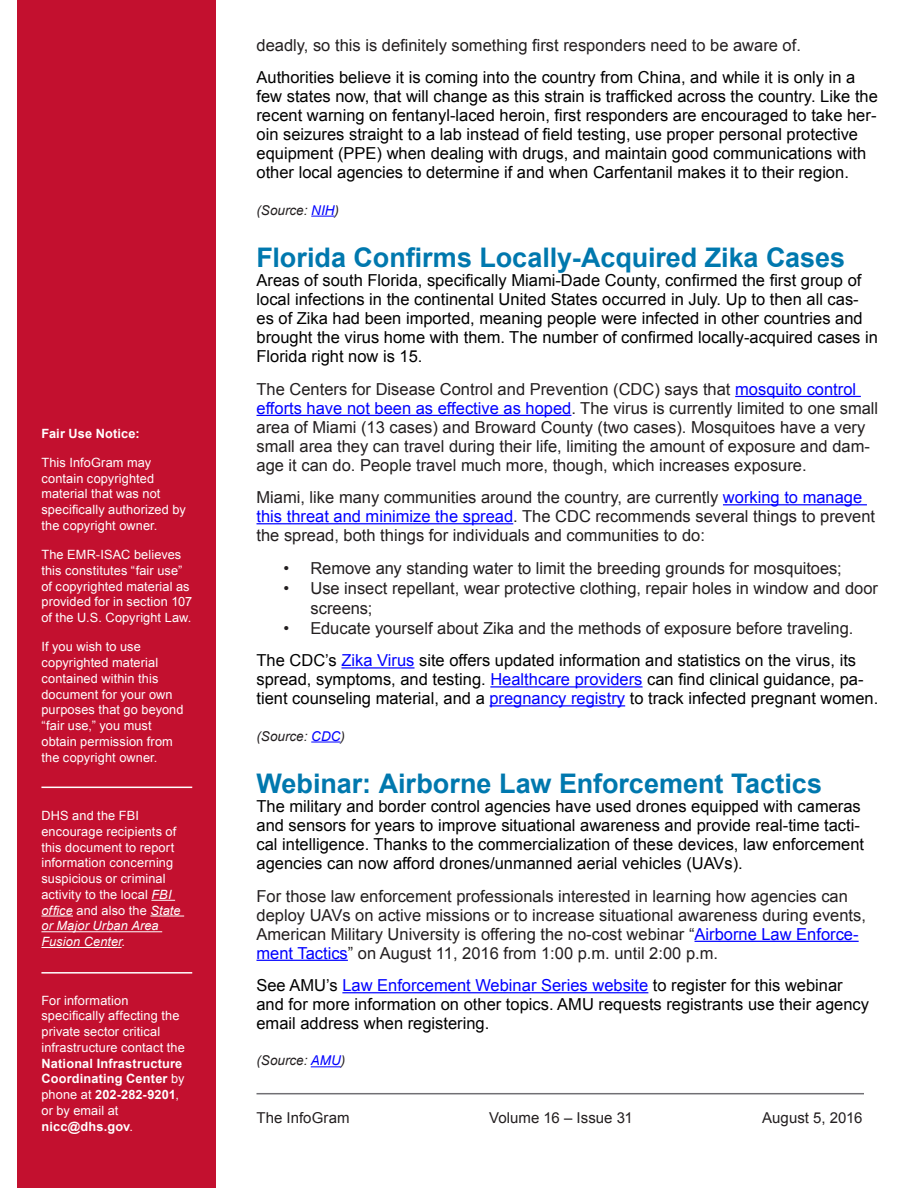
<style>
.page{position:relative;width:918px;height:1188px;background:#fff}
.page>*{position:absolute;margin:0;border:0;box-sizing:border-box;transform-origin:0 0}
.Subhead{font:700 27px "Arial";color:#0078ae}
.t1{font:16.5px/18.9px "Arial";color:#231f20}
.Last_Paragraph{font:16.5px/18.9px "Arial";color:#000}
.First_Paragraph{font:16.5px/18.9px "Arial";color:#000}
.t2{font:15px "Arial";color:#231f20}
.Source{font:italic 13.5px "Arial";color:#231f20}
.t3{font:12.75px/15.8px "Arial";letter-spacing:.01em;color:#fff}
.t4{font:italic 12.75px/15.8px "Arial";letter-spacing:.01em;color:#fff}
.t5{font:700 12.75px "Arial";letter-spacing:.015em;color:#fff}
.s1{font-style:italic}
.s2{font-style:normal}
.s3{font-weight:700}
.s4{color:#00f}
</style>
<div class="page">
<div style="left:18px;top:0;width:198px;height:1188px;background:#c3102f"></div>
<hr style="left:256px;top:1093px;width:608px;height:1px;background:#717074">
<svg style="left:151px;top:900px;width:24px;height:1px"></svg>
<hr style="left:41px;top:916px;width:32px;height:1px;background:#fff">
<hr style="left:150px;top:916px;width:34px;height:1px;background:#fff">
<hr style="left:41px;top:931px;width:121px;height:1px;background:#fff">
<hr style="left:41px;top:947px;width:81px;height:1px;background:#fff">
<hr style="left:41px;top:787px;width:151px;height:1px;background:#fff">
<hr style="left:41px;top:972px;width:151px;height:2px;background:#fff">
<svg style="left:311px;top:216px;width:24px;height:1px"></svg>
<hr style="left:735px;top:396px;width:126px;height:1px;background:#00f">
<hr style="left:256px;top:415px;width:315px;height:1px;background:#00f">
<hr style="left:723px;top:504px;width:144px;height:1px;background:#00f">
<hr style="left:256px;top:523px;width:257px;height:1px;background:#00f">
<hr style="left:341px;top:667px;width:74px;height:2px;background:#00f">
<hr style="left:490px;top:686px;width:153px;height:2px;background:#00f">
<hr style="left:489px;top:705px;width:136px;height:1px;background:#00f">
<hr style="left:311px;top:742px;width:30px;height:1px;background:#00f">
<hr style="left:695px;top:941px;width:164px;height:1px;background:#00f">
<hr style="left:256px;top:960px;width:92px;height:1px;background:#00f">
<hr style="left:342px;top:992px;width:306px;height:1px;background:#00f">
<hr style="left:311px;top:1066px;width:30px;height:1px;background:#00f">
<p class="t5" style="left:41px;top:425px;width:100px">Fair Use Notice:</p>
<p class="t3" style="left:41px;top:455px;width:146px">This InfoGram may contain copyrighted material that was not specifically authorized by the copyright owner.</p>
<p class="t3" style="left:41px;top:547px;width:152px">The EMR-ISAC believes this constitutes “fair use” of copyrighted material as provided for in section 107 of the U.S. Copyright Law.</p>
<p class="t3" style="left:41px;top:639px;width:144px">If you wish to use copyrighted material contained within this document for your own purposes that go beyond “fair use,” you must obtain permission from the copyright owner.</p>
<p class="t3" style="left:41px;top:808px;width:136px">DHS and the FBI encourage recipients of this document to report information concerning suspicious or criminal activity to the local <span class="s1">FBI</span></p>
<p class="t4" style="left:41px;top:902px;width:141px">office <span class="s2">and also the</span> State or Major Urban Area<br>Fusion Center<span class="s2">.</span></p>
<p class="t3" style="left:41px;top:992px;width:145px">For information specifically affecting the private sector critical infrastructure contact the<br><span class="s3">National Infrastructure<br>Coordinating Center</span> by phone at <span class="s3">202-282-9201</span>, or by email at <span class="s3">nicc@dhs.gov</span>.</p>
<p class="t1" style="left:256px;top:36px;width:546px">deadly, so this is definitely something first responders need to be aware of.</p>
<p class="Last_Paragraph" style="left:256px;top:68px;width:623px">Authorities believe it is coming into the country from China, and while it is only in a few states now, that will change as this strain is trafficked across the country. Like the recent warning on fentanyl-laced heroin, first responders are encouraged to take her&shy;oin seizures straight to a lab instead of field testing, use proper personal protective equipment (PPE) when dealing with drugs, and maintain good communications with other local agencies to determine if and when Carfentanil makes it to their region.</p>
<p class="Source" style="left:256px;top:201px;width:84px">(Source: <span class="s4">NIH</span>)</p>
<h2 class="Subhead" style="left:256px;top:240px;width:590px">Florida Confirms Locally-Acquired Zika Cases</h2>
<p class="First_Paragraph" style="left:256px;top:271px;width:623px">Areas of south Florida, specifically Miami-Dade County, confirmed the first group of local infections in the continental United States occurred in July. Up to then all cas&shy;es of Zika had been imported, meaning people were infected in other countries and brought the virus home with them. The number of confirmed locally-acquired cases in Florida right now is 15.</p>
<p class="t1" style="left:256px;top:380px;width:601px">The Centers for Disease Control and Prevention (CDC) says that <span class="s4">mosquito control</span></p>
<p class="t1" style="left:256px;top:399px;width:623px"><span class="s4">efforts have not been as effective as hoped</span>. The virus is currently limited to one small area of Miami (13 cases) and Broward County (two cases). Mosquitoes have a very small area they can travel during their life, limiting the amount of exposure and dam&shy;age it can do. People travel much more, though, which increases exposure.</p>
<p class="t1" style="left:256px;top:488px;width:620px">Miami, like many communities around the country, are currently <span class="s4">working to manage this threat and minimize the spread</span>. The CDC recommends several things to prevent the spread, both things for individuals and communities to do:</p>
<p class="t1" style="left:284px;top:559px;width:560px">• Remove any standing water to limit the breeding grounds for mosquitoes;</p>
<p class="t1" style="left:310px;top:579px;width:569px;line-height:19.8px;text-indent:-27px">• Use insect repellant, wear protective clothing, repair holes in window and door screens;</p>
<p class="t1" style="left:284px;top:619px;width:571px">• Educate yourself about Zika and the methods of exposure before traveling.</p>
<p class="Last_Paragraph" style="left:256px;top:651px;width:623px">The CDC’s <span class="s4">Zika Virus</span> site offers updated information and statistics on the virus, its spread, symptoms, and testing. <span class="s4">Healthcare providers</span> can find clinical guidance, pa&shy;tient counseling material, and a <span class="s4">pregnancy registry</span> to track infected pregnant women.</p>
<p class="Source" style="left:256px;top:727px;width:90px">(Source: <span class="s4">CDC</span>)</p>
<h2 class="Subhead" style="left:256px;top:766px;width:567px">Webinar: Airborne Law Enforcement Tactics</h2>
<p class="First_Paragraph" style="left:256px;top:797px;width:609px">The military and border control agencies have used drones equipped with cameras and sensors for years to improve situational awareness and provide real-time tacti&shy;cal intelligence. Thanks to the commercialization of these devices, law enforcement agencies can now afford drones/unmanned aerial vehicles (UAVs).</p>
<p class="t1" style="left:256px;top:886px;width:611px">For those law enforcement professionals interested in learning how agencies can deploy UAVs on active missions or to increase situational awareness during events, American Military University is offering the no-cost webinar “<span class="s4">Airborne Law Enforce&shy;ment Tactics</span>” on August 11, 2016 from 1:00 p.m. until 2:00 p.m.</p>
<p class="Last_Paragraph" style="left:256px;top:976px;width:614px">See AMU’s <span class="s4">Law Enforcement Webinar Series website</span> to register for this webinar and for more information on other topics. AMU requests registrants use their agency email address when registering.</p>
<p class="Source" style="left:256px;top:1052px;width:90px">(Source: <span class="s4">AMU</span>)</p>
<p class="t2" style="left:256px;top:1108px;width:95px">The InfoGram</p>
<p class="t2" style="left:489px;top:1108px;width:145px">Volume 16 – Issue 31</p>
<p class="t2" style="left:762px;top:1108px;width:102px">August 5, 2016</p>
</div>
